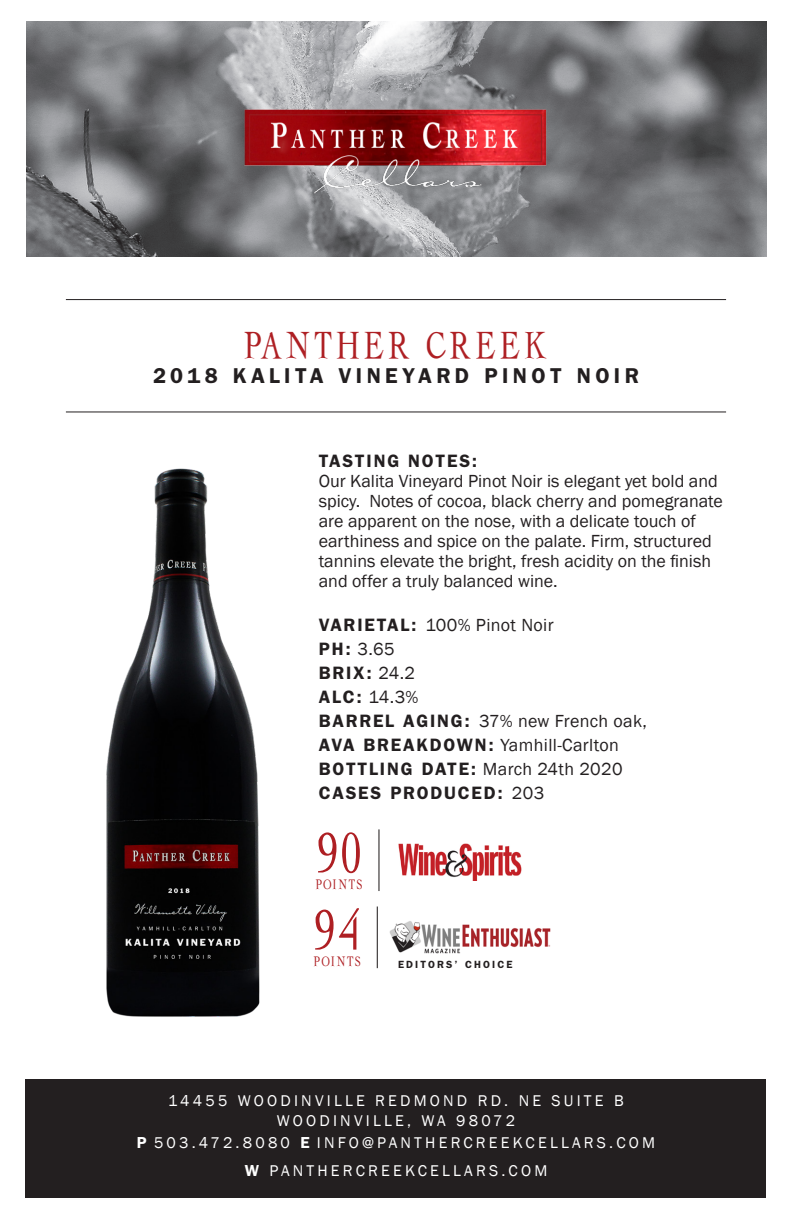
<style>
.page{position:relative;width:792px;height:1224px;background:#fff}
.page>*{position:absolute;margin:0;border:0;box-sizing:border-box;transform-origin:0 0}
.t1{font:58.4px "Abalone";color:#ae1f23}
.t2{font:38.8px "Abalone";letter-spacing:.1em;color:#ae1f23}
.t3{font:600 21.6px "Franklin Gothic";letter-spacing:.2em;color:#231f20}
.t4{font:18px/20px "Franklin Gothic";color:#231f20}
.t5{font:18px/24px "Franklin Gothic";letter-spacing:.02em;color:#231f20}
.t6{font:600 18px "Franklin Gothic";letter-spacing:.1em;color:#231f20}
.t7{font:16px/28px "Franklin Gothic";letter-spacing:.2em;color:#fff;text-align:center}
.t8{font:14.2px "Abalone";letter-spacing:.105em;color:#ae1f23}
.t9{font:600 10.4px "Franklin Gothic";letter-spacing:.2em;color:#231f20}
.s1{font-weight:600}
.s2{font-weight:400}
</style>
<div class="page">
<img style="left:26px;top:21px;width:740px;height:235px">
<img style="left:106px;top:468px;width:154px;height:549px">
<div style="left:26px;top:1079px;width:740px;height:118px;background:#231f20"></div>
<hr style="left:66px;top:299px;width:660px;height:1px;background:#231f20">
<hr style="left:66px;top:411px;width:660px;height:1px;background:#231f20">
<img style="left:232px;top:97px;width:328px;height:107px">
<hr style="left:377px;top:907px;width:1px;height:61px;background:#231f20">
<img style="left:389px;top:921px;width:162px;height:33px">
<hr style="left:378px;top:829px;width:1px;height:62px;background:#231f20">
<img style="left:398px;top:843px;width:124px;height:38px">
<p class="t2" style="left:244px;top:326px;width:305px">PANTHER CREEK</p>
<p class="t3" style="left:153px;top:363px;width:488px">2018 KALITA VINEYARD PINOT NOIR</p>
<p class="t6" style="left:319px;top:450px;width:160px">TASTING NOTES:</p>
<p class="t4" style="left:319px;top:471px;width:406px">Our Kalita Vineyard Pinot Noir is elegant yet bold and spicy. Notes of cocoa, black cherry and pomegranate are apparent on the nose, with a delicate touch of earthiness and spice on the palate. Firm, structured tannins elevate the bright, fresh acidity on the finish and offer a truly balanced wine.</p>
<p class="t5" style="left:319px;top:613px;width:236px"><span class="s1">VARIETAL:</span> 100% Pinot Noir</p>
<p class="t4" style="left:319px;top:639px;width:77px"><span class="s1">PH:</span> 3.65</p>
<p class="t6" style="left:319px;top:662px;width:98px">BRIX: <span class="s2">24.2</span></p>
<p class="t4" style="left:319px;top:687px;width:101px"><span class="s1">ALC:</span> 14.3%</p>
<p class="t5" style="left:319px;top:709px;width:330px"><span class="s1">BARREL AGING:</span> 37% new French oak,<br><span class="s1">AVA BREAKDOWN:</span> Yamhill-Carlton</p>
<p class="t6" style="left:319px;top:758px;width:305px">BOTTLING DATE: <span class="s2">March 24th 2020</span></p>
<p class="t6" style="left:319px;top:782px;width:227px">CASES PRODUCED: <span class="s2">203</span></p>
<p class="t1" style="left:318px;top:826px;width:46px">90</p>
<p class="t8" style="left:316px;top:877px;width:48px">POINTS</p>
<p class="t1" style="left:315px;top:903px;width:49px">94</p>
<p class="t8" style="left:314px;top:954px;width:48px">POINTS</p>
<p class="t9" style="left:398px;top:959px;width:116px">EDITORS’ CHOICE</p>
<p class="t7" style="left:168px;top:1087px;width:457px">14455 WOODINVILLE REDMOND RD. NE SUITE B</p>
<p class="t7" style="left:277px;top:1107px;width:240px">WOODINVILLE, WA 98072</p>
<p class="t7" style="left:137px;top:1129px;width:520px"><span class="s1">P</span> 503.472.8080 <span class="s1">E</span> INFO@PANTHERCREEKCELLARS.COM<br><span class="s1">W</span> PANTHERCREEKCELLARS.COM</p>
</div>
